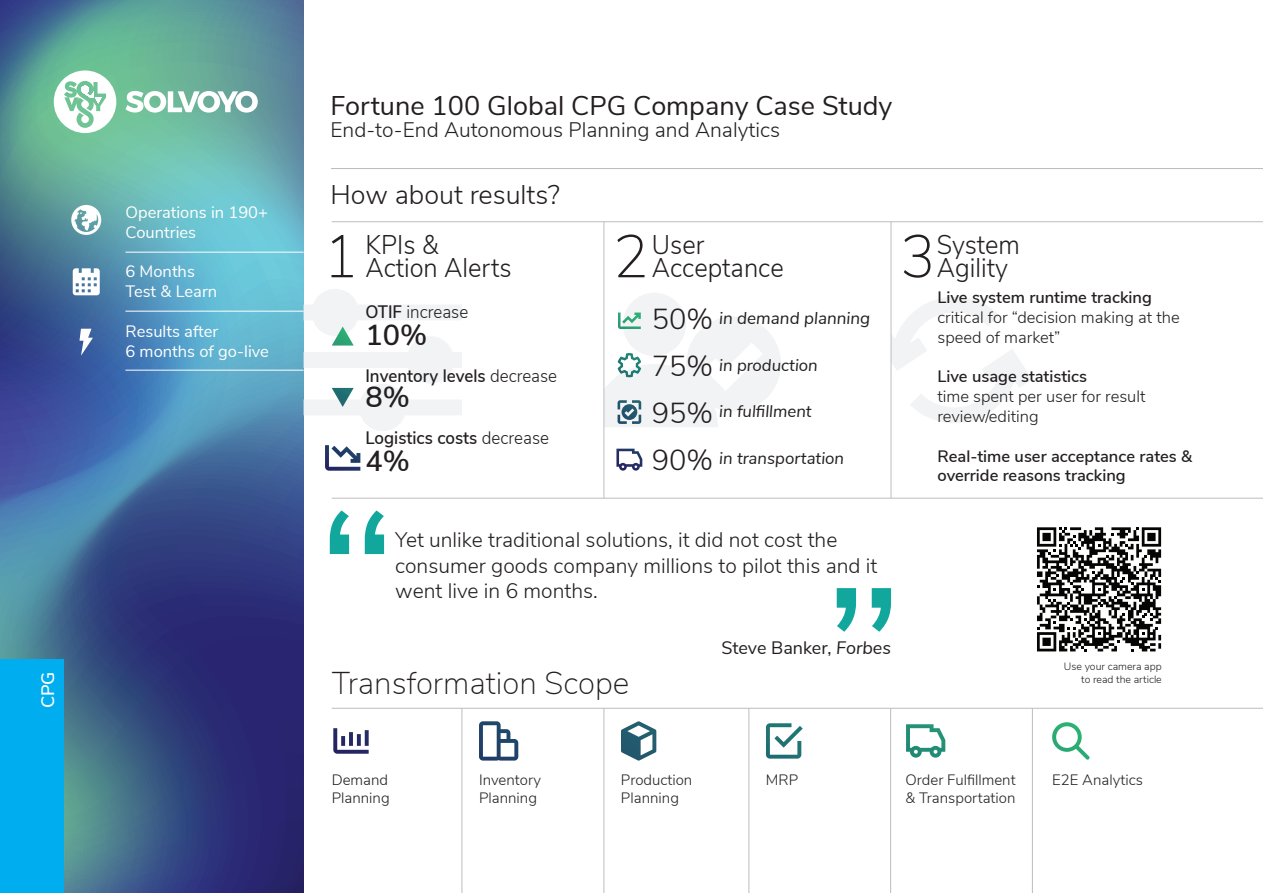
<style>
.page{position:relative;width:1263px;height:893px;background:#fff}
.page>*{position:absolute;margin:0;border:0;box-sizing:border-box;transform-origin:0 0}
.t1{font:300 227.1px "Nunito Sans";color:#12a79d}
.t2{font:200 60px "Nunito Sans";color:#231f20}
.t3{font:200 31.5px "Nunito Sans";color:#231f20}
.t4{font:300 28.95px/47.2px "Nunito Sans";color:#231f20;text-align:justify}
.t5{font:600 28.95px "Nunito Sans";color:#231f20}
.t6{font:300 27px/23.4px "Nunito Sans";color:#231f20;scale:.94 1}
.t7{font:27px "Nunito Sans";color:#231f20}
.t8{font:300 27px "Nunito Sans";color:#231f20}
.t9{font:300 21px/25.2px "Nunito Sans";color:#231f20}
.t10{font:600 18px "Nunito Sans";color:#231f20;scale:.94 1}
.t11{font:18px "Nunito Sans";color:#231f20}
.t12{font:300 18px "Nunito Sans";color:#231f20;scale:.94 1}
.t13{font:600 18px "Nunito Sans";color:#fff}
.t14{font:italic 17.1px "Nunito Sans";color:#231f20}
.t15{font:italic 16.8px "Nunito Sans";color:#231f20}
.t16{font:600 16.5px/19.8px "Nunito Sans";color:#231f20}
.t17{font:300 16.5px/19.8px "Nunito Sans";color:#231f20}
.t18{font:16.5px/19.8px "Nunito Sans";color:#fff}
.t19{font:300 15px/18px "Nunito Sans";color:#231f20}
.t20{font:300 10.5px/12.6px "Nunito Sans";color:#231f20;text-align:right}
.s1{font-weight:600}
.s2{font-weight:300}
.s3{font-style:italic}
</style>
<div class="page">
<svg style="left:0;top:0;width:304px;height:893px;background:#477199"></svg>
<hr style="left:125px;top:252px;width:179px;height:1px;background:#fff">
<hr style="left:125px;top:311px;width:179px;height:1px;background:#fff">
<hr style="left:125px;top:370px;width:179px;height:1px;background:#fff">
<svg style="left:71px;top:205px;width:30px;height:30px"></svg>
<svg style="left:73px;top:268px;width:27px;height:27px"></svg>
<svg style="left:79px;top:329px;width:14px;height:27px"></svg>
<svg style="left:54px;top:70px;width:204px;height:63px"></svg>
<div style="left:0;top:659px;width:64px;height:234px;background:#00aeef"></div>
<svg style="left:304px;top:289px;width:728px;height:142px"></svg>
<hr style="left:604px;top:222px;width:1px;height:276px;background:#bcbdc0">
<hr style="left:891px;top:222px;width:1px;height:276px;background:#bcbdc0">
<svg style="left:616px;top:313px;width:26px;height:158px"></svg>
<hr style="left:462px;top:708px;width:1px;height:185px;background:#bcbdc0">
<hr style="left:1032px;top:708px;width:1px;height:185px;background:#bcbdc0">
<hr style="left:890px;top:708px;width:1px;height:185px;background:#bcbdc0">
<hr style="left:749px;top:708px;width:1px;height:185px;background:#bcbdc0">
<hr style="left:604px;top:708px;width:1px;height:185px;background:#bcbdc0">
<svg style="left:333px;top:721px;width:756px;height:40px"></svg>
<hr style="left:332px;top:708px;width:931px;height:1px;background:#bcbdc0">
<svg style="left:325px;top:326px;width:35px;height:145px"></svg>
<hr style="left:332px;top:498px;width:931px;height:1px;background:#bcbdc0">
<svg style="left:1037px;top:527px;width:124px;height:124px"></svg>
<hr style="left:331px;top:168px;width:932px;height:1px;background:#bcbdc0">
<hr style="left:332px;top:221px;width:931px;height:1px;background:#bcbdc0">
<p class="t13" style="left:35px;top:708px;width:38px;rotate:-90deg">CPG</p>
<p class="t18" style="left:125px;top:201px;width:144px">Operations in 190+<br>Countries</p>
<p class="t18" style="left:125px;top:261px;width:93px">6 Months<br>Test &amp; Learn</p>
<p class="t18" style="left:125px;top:320px;width:145px">Results after<br>6 months of go-live</p>
<p class="t7" style="left:330px;top:86px;width:564px">Fortune 100 Global CPG Company Case Study</p>
<p class="t9" style="left:330px;top:116px;width:451px">End-to-End Autonomous Planning and Analytics</p>
<p class="t8" style="left:330px;top:175px;width:231px">How about results?</p>
<h2 class="t2" style="left:323px;top:213px;width:37px">1</h2>
<p class="t6" style="left:365px;top:231px;width:79px">KPIs &amp;</p>
<p class="t6" style="left:365px;top:254px;width:157px">Action Alerts</p>
<p class="t12" style="left:365px;top:298px;width:111px"><span class="s1">OTIF</span> increase</p>
<h3 class="t5" style="left:365px;top:314px;width:63px">10%</h3>
<p class="t10" style="left:365px;top:363px;width:206px">Inventory levels <span class="s2">decrease</span></p>
<h3 class="t5" style="left:365px;top:376px;width:46px">8%</h3>
<p class="t10" style="left:365px;top:425px;width:197px">Logistics costs <span class="s2">decrease</span></p>
<h3 class="t5" style="left:365px;top:439px;width:46px">4%</h3>
<h2 class="t2" style="left:613px;top:213px;width:37px">2</h2>
<p class="t6" style="left:652px;top:231px;width:57px">User</p>
<p class="t6" style="left:652px;top:254px;width:142px">Acceptance</p>
<h3 class="t4" style="left:652px;top:293px;width:63px">50% 75% 95% 90%</h3>
<p class="t14" style="left:719px;top:306px;width:153px">in demand planning</p>
<p class="t15" style="left:719px;top:353px;width:100px">in production</p>
<p class="t15" style="left:719px;top:399px;width:94px">in fulfillment</p>
<p class="t15" style="left:719px;top:446px;width:126px">in transportation</p>
<h1 class="t1" style="left:314px;top:428px;width:86px">“</h1>
<p class="t9" style="left:395px;top:526px;width:484px">Yet unlike traditional solutions, it did not cost the consumer goods company millions to pilot this and it went live in 6 months.</p>
<h1 class="t1" style="left:821px;top:504px;width:86px">”</h1>
<p class="t11" style="left:721px;top:634px;width:171px">Steve Banker, <span class="s3">Forbes</span></p>
<h3 class="t3" style="left:332px;top:661px;width:299px">Transformation Scope</h3>
<p class="t6" style="left:937px;top:231px;width:90px">System<br>Agility</p>
<p class="t16" style="left:937px;top:286px;width:216px">Live system runtime tracking</p>
<p class="t17" style="left:937px;top:306px;width:244px">critical for “decision making at the speed of market”</p>
<p class="t16" style="left:937px;top:366px;width:151px">Live usage statistics</p>
<p class="t17" style="left:937px;top:385px;width:209px">time spent per user for result review/editing</p>
<p class="t16" style="left:937px;top:445px;width:256px">Real-time user acceptance rates &amp; override reasons tracking</p>
<h2 class="t2" style="left:900px;top:213px;width:37px">3</h2>
<p class="t20" style="left:1064px;top:659px;width:99px">Use your camera app to read the article</p>
<p class="t19" style="left:332px;top:770px;width:60px">Demand<br>Planning</p>
<p class="t19" style="left:906px;top:770px;width:111px">Order Fulfillment &amp; Transportation</p>
<p class="t19" style="left:766px;top:770px;width:34px">MRP</p>
<p class="t19" style="left:1052px;top:770px;width:92px">E2E Analytics</p>
<p class="t19" style="left:479px;top:770px;width:64px">Inventory<br>Planning</p>
<p class="t19" style="left:621px;top:770px;width:73px">Production<br>Planning</p>
</div>
